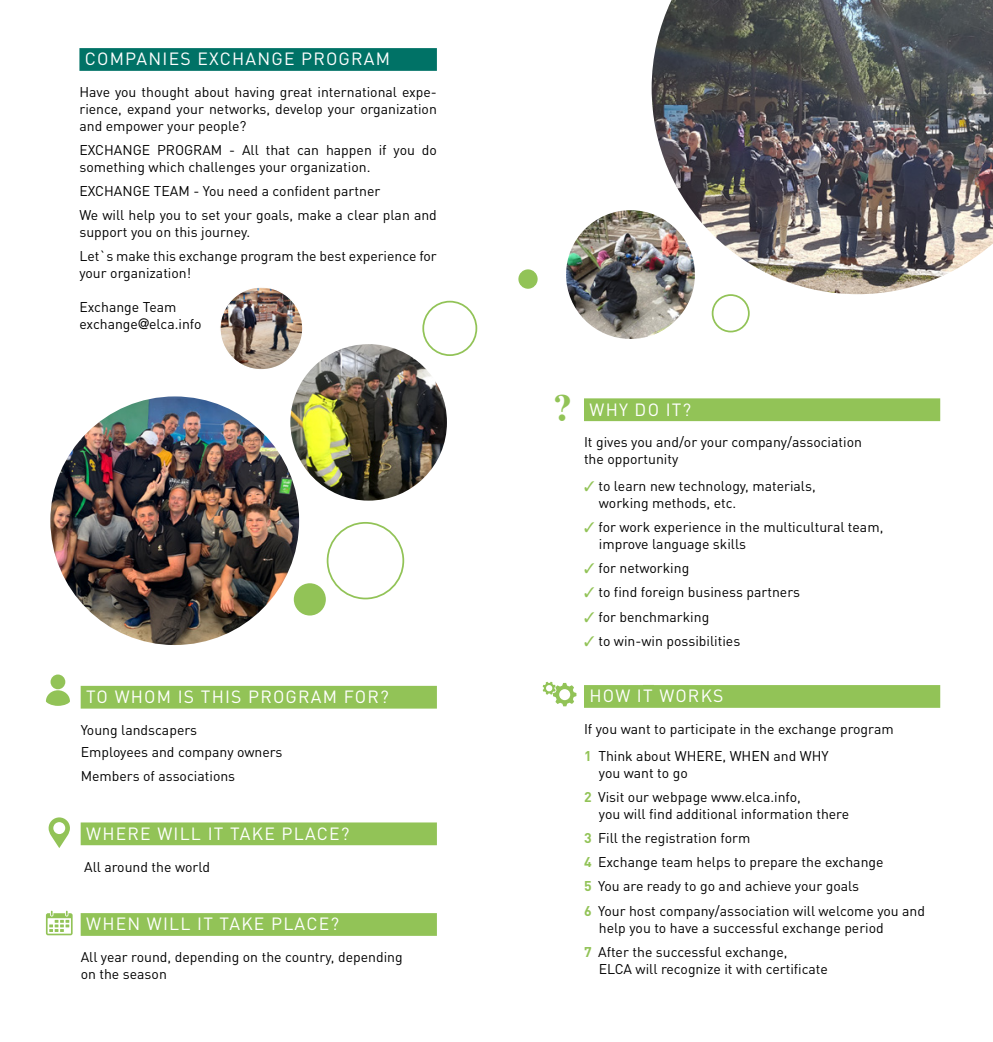
<style>
.page{position:relative;width:993px;height:1042px;background:#fff}
.page>*{position:absolute;margin:0;border:0;box-sizing:border-box;transform-origin:0 0}
.t1{font:700 38.32px "Times";color:#92c357}
.t2{font:17.5px "DINOT";letter-spacing:.07em;color:#fff}
.t3{font:14px/16.8px "DINOT";color:#000}
.s1{font-family:"Futura Std"}
.s2{color:#92c357}
.s3{font-weight:700;color:#92c357}
</style>
<div class="page">
<img style="left:651px;top:0;width:341px;height:294px">
<img style="left:48px;top:394px;width:253px;height:253px;border-radius:126px">
<div style="left:81px;top:686px;width:356px;height:22px;background:#92c357"></div>
<div style="left:81px;top:822px;width:356px;height:23px;background:#92c357"></div>
<div style="left:81px;top:913px;width:356px;height:23px;background:#92c357"></div>
<img style="left:564px;top:209px;width:131px;height:131px;border-radius:66px">
<img style="left:289px;top:343px;width:159px;height:159px;border-radius:80px">
<div style="left:287px;top:341px;width:162px;height:162px;border:3px solid #fff;border-radius:50%"></div>
<svg style="left:46px;top:690px;width:24px;height:16px"></svg>
<div style="left:51px;top:674px;width:14px;height:15px;background:#92c357;border-radius:50%"></div>
<svg style="left:46px;top:910px;width:27px;height:25px"></svg>
<svg style="left:49px;top:817px;width:21px;height:31px"></svg>
<div style="left:583px;top:398px;width:356px;height:23px;background:#92c357"></div>
<div style="left:583px;top:685px;width:356px;height:23px;background:#92c357"></div>
<svg style="left:542px;top:682px;width:34px;height:24px"></svg>
<div style="left:79px;top:48px;width:358px;height:23px;background:#007266"></div>
<div style="left:326px;top:522px;width:78px;height:77px;border:2px solid #92c357;border-radius:50%"></div>
<div style="left:294px;top:583px;width:32px;height:32px;background:#92c357;border-radius:50%"></div>
<div style="left:518px;top:269px;width:19px;height:20px;background:#92c357;border-radius:50%"></div>
<img style="left:220px;top:287px;width:83px;height:83px;border-radius:41px">
<div style="left:422px;top:301px;width:55px;height:55px;border:2px solid #92c357;border-radius:50%"></div>
<div style="left:711px;top:294px;width:38px;height:38px;border:2px solid #92c357;border-radius:50%"></div>
<p class="t2" style="left:85px;top:48px;width:306px">COMPANIES EXCHANGE PROGRAM</p>
<p class="t3" style="left:79px;top:83px;width:359px;text-align:justify">Have you thought about having great international expe&shy;rience, expand your networks, develop your organization and empower your people?</p>
<p class="t3" style="left:79px;top:141px;width:359px">EXCHANGE PROGRAM - All that can happen if you do something which challenges your organization.</p>
<p class="t3" style="left:79px;top:179px;width:359px;line-height:24.2px">EXCHANGE TEAM - You need a confident partner<br>We will help you to set your goals, make a clear plan and</p>
<p class="t3" style="left:79px;top:220px;width:359px;line-height:24.3px">support you on this journey.<br>Let`s make this exchange program the best experience for</p>
<p class="t3" style="left:79px;top:264px;width:113px">your organization!</p>
<p class="t3" style="left:79px;top:298px;width:124px">Exchange Team exchange<span class="s1">@</span>elca.info</p>
<p class="t2" style="left:86px;top:686px;width:304px">TO WHOM IS THIS PROGRAM FOR?</p>
<p class="t3" style="left:81px;top:719px;width:203px;line-height:21.7px">Young landscapers<br>Employees and company owners</p>
<p class="t3" style="left:81px;top:767px;width:156px">Members of associations</p>
<p class="t2" style="left:86px;top:822px;width:265px">WHERE WILL IT TAKE PLACE?</p>
<p class="t3" style="left:84px;top:858px;width:127px">All around the world</p>
<p class="t2" style="left:86px;top:913px;width:254px">WHEN WILL IT TAKE PLACE?</p>
<p class="t3" style="left:81px;top:948px;width:323px">All year round, depending on the country, depending on the season</p>
<h1 class="t1" style="left:553px;top:371px;width:21px">?</h1>
<p class="t2" style="left:589px;top:398px;width:103px">WHY DO IT?</p>
<p class="t3" style="left:583px;top:434px;width:279px">It gives you and/or your company/association the opportunity</p>
<p class="t3" style="left:598px;top:477px;width:218px;text-indent:-15px"><span class="s2">✓</span> to learn new technology, materials, working methods, etc.</p>
<p class="t3" style="left:598px;top:518px;width:286px;text-indent:-15px"><span class="s2">✓</span> for work experience in the multicultural team, improve language skills</p>
<p class="t3" style="left:583px;top:559px;width:107px"><span class="s2">✓</span> for networking</p>
<p class="t3" style="left:583px;top:583px;width:217px"><span class="s2">✓</span> to find foreign business partners</p>
<p class="t3" style="left:583px;top:608px;width:127px"><span class="s2">✓</span> for benchmarking</p>
<p class="t3" style="left:583px;top:632px;width:158px"><span class="s2">✓</span> to win-win possibilities</p>
<p class="t2" style="left:589px;top:685px;width:135px">HOW IT WORKS</p>
<p class="t3" style="left:583px;top:715px;width:311px;line-height:26.8px">If you want to participate in the exchange program<br><span class="s3">1</span> Think about WHERE, WHEN and WHY</p>
<p class="t3" style="left:583px;top:760px;width:218px;line-height:24.3px;text-indent:15px">you want to go<br><span class="s3">2</span> Visit our webpage www.elca.info,</p>
<p class="t3" style="left:583px;top:801px;width:342px;line-height:24.3px;text-indent:15px">you will find additional information there<br><span class="s3">3</span> Fill the registration form<br><span class="s3">4</span> Exchange team helps to prepare the exchange<br><span class="s3">5</span> You are ready to go and achieve your goals<br><span class="s3">6</span> Your host company/association will welcome you and</p>
<p class="t3" style="left:583px;top:915px;width:301px;line-height:24.3px;text-indent:15px">help you to have a successful exchange period<br><span class="s3">7</span> After the successful exchange,</p>
<p class="t3" style="left:598px;top:960px;width:230px">ELCA will recognize it with certificate</p>
</div>
